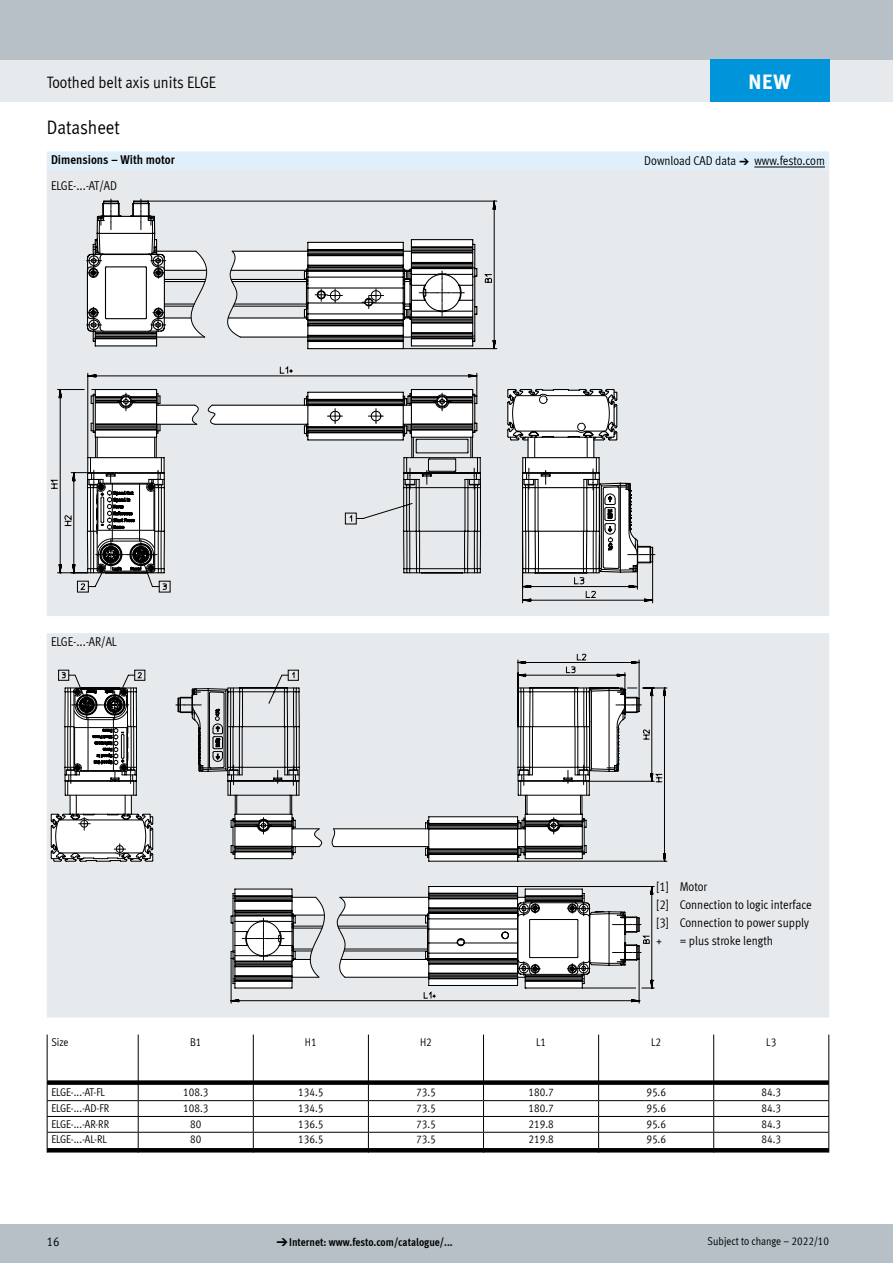
<style>
.page{position:relative;width:893px;height:1263px;background:#fff}
.page>*{position:absolute;margin:0;border:0;box-sizing:border-box;transform-origin:0 0}
.t1{font:700 21px "Meta Plus LF";color:#fff}
.FES_title_section{font:19.5px "Meta Cond LF";color:#000}
.FES_title_family{font:16.5px "Meta Cond LF";color:#000}
.FES_head_2_text_righ{font:12.75px "Meta Cond LF";color:#000}
.FES_regular{font:12.75px "Meta Cond LF";letter-spacing:-.005em;color:#000}
.FES_head_1_text{font:700 12.75px "Meta Cond LF";color:#000}
.FES_in_05{font:12.75px "Meta Cond LF";color:#000}
.FES_tab_regular_cent{font:11.25px "Meta Cond LF";color:#000}
.FES_tab_regular{font:11.25px "Meta Cond LF";color:#000}
.t2{font:700 11.25px "Meta Cond LF";color:#000}
.FES_tab_head_2_centr{font:11.25px "Meta Cond LF";color:#000}
.FES_tab_head_2{font:11.25px "Meta Cond LF";color:#000}
.s1{font-family:"Meto Pict 182"}
.s2{font-family:"Meto Pict 182";font-weight:400}
</style>
<div class="page">
<div style="left:0;top:1225px;width:893px;height:38px;background:#b6c0c6"></div>
<div style="left:0;top:60px;width:893px;height:42px;background:#e7eaec"></div>
<div style="left:0;top:0;width:893px;height:60px;background:#b6c0c6"></div>
<svg style="left:47px;top:151px;width:782px;height:19px;background:#dfeffb"></svg>
<div style="left:47px;top:170px;width:782px;height:446px;background:#e7eaec"></div>
<hr style="left:754px;top:167px;width:71px;height:1px;background:#000">
<svg style="left:87px;top:199px;width:120px;height:53px"></svg>
<svg style="left:90px;top:201px;width:563px;height:188px;background:#dbdee0"></svg>
<svg style="left:50px;top:252px;width:588px;height:346px"></svg>
<svg style="left:87px;top:389px;width:568px;height:185px"></svg>
<svg style="left:97px;top:483px;width:534px;height:88px"></svg>
<div style="left:47px;top:633px;width:782px;height:384px;background:#e7eaec"></div>
<svg style="left:55px;top:654px;width:608px;height:345px"></svg>
<svg style="left:73px;top:862px;width:465px;height:48px;background:#d9dbdd"></svg>
<svg style="left:50px;top:675px;width:591px;height:187px"></svg>
<svg style="left:48px;top:1080px;width:780px;height:72px"></svg>
<hr style="left:47px;top:1034px;width:1px;height:46px;background:#000">
<hr style="left:138px;top:1034px;width:1px;height:46px;background:#000">
<hr style="left:253px;top:1034px;width:1px;height:46px;background:#000">
<hr style="left:368px;top:1034px;width:1px;height:46px;background:#000">
<hr style="left:483px;top:1034px;width:1px;height:46px;background:#000">
<hr style="left:598px;top:1034px;width:1px;height:46px;background:#000">
<hr style="left:713px;top:1034px;width:1px;height:46px;background:#000">
<hr style="left:828px;top:1034px;width:1px;height:46px;background:#000">
<hr style="left:47px;top:1100px;width:91px;height:1px;background:#000">
<hr style="left:47px;top:1116px;width:91px;height:1px;background:#000">
<hr style="left:47px;top:1132px;width:91px;height:1px;background:#000">
<svg style="left:47px;top:1080px;width:1px;height:72px"></svg>
<hr style="left:138px;top:1100px;width:115px;height:1px;background:#000">
<hr style="left:138px;top:1116px;width:115px;height:1px;background:#000">
<hr style="left:138px;top:1132px;width:115px;height:1px;background:#000">
<svg style="left:138px;top:1080px;width:1px;height:72px"></svg>
<hr style="left:253px;top:1100px;width:115px;height:1px;background:#000">
<hr style="left:253px;top:1116px;width:115px;height:1px;background:#000">
<hr style="left:253px;top:1132px;width:115px;height:1px;background:#000">
<svg style="left:253px;top:1080px;width:1px;height:72px"></svg>
<hr style="left:368px;top:1100px;width:115px;height:1px;background:#000">
<hr style="left:368px;top:1116px;width:115px;height:1px;background:#000">
<hr style="left:368px;top:1132px;width:115px;height:1px;background:#000">
<svg style="left:368px;top:1080px;width:1px;height:72px"></svg>
<hr style="left:483px;top:1100px;width:116px;height:1px;background:#000">
<hr style="left:483px;top:1116px;width:116px;height:1px;background:#000">
<hr style="left:483px;top:1132px;width:116px;height:1px;background:#000">
<svg style="left:483px;top:1080px;width:1px;height:72px"></svg>
<hr style="left:599px;top:1100px;width:115px;height:1px;background:#000">
<hr style="left:599px;top:1116px;width:115px;height:1px;background:#000">
<hr style="left:599px;top:1132px;width:115px;height:1px;background:#000">
<svg style="left:598px;top:1080px;width:1px;height:72px"></svg>
<hr style="left:714px;top:1100px;width:115px;height:1px;background:#000">
<hr style="left:714px;top:1116px;width:115px;height:1px;background:#000">
<hr style="left:714px;top:1132px;width:115px;height:1px;background:#000">
<svg style="left:713px;top:1080px;width:1px;height:72px"></svg>
<svg style="left:828px;top:1080px;width:1px;height:72px"></svg>
<div style="left:710px;top:60px;width:119px;height:42px;background:#0095db"></div>
<p class="t1" style="left:748px;top:68px;width:44px">NEW</p>
<p class="FES_title_family" style="left:47px;top:72px;width:171px">Toothed belt axis units ELGE</p>
<p class="FES_title_section" style="left:47px;top:116px;width:75px">Datasheet</p>
<p class="FES_head_1_text" style="left:51px;top:151px;width:125px">Dimensions – With motor</p>
<p class="FES_head_2_text_righ" style="left:644px;top:153px;width:182px">Download CAD data <span class="s1">a</span> www.festo.com</p>
<p class="FES_regular" style="left:51px;top:178px;width:67px">ELGE-...-AT/AD</p>
<p class="FES_regular" style="left:51px;top:633px;width:67px">ELGE-...-AR/AL</p>
<p class="FES_head_2_text_righ" style="left:656px;top:878px;width:53px">[1] Motor</p>
<p class="FES_head_2_text_righ" style="left:656px;top:896px;width:157px">[2] Connection to logic interface</p>
<p class="FES_head_2_text_righ" style="left:656px;top:914px;width:154px">[3] Connection to power supply</p>
<p class="FES_in_05" style="left:656px;top:932px;width:8px">+</p>
<p class="FES_in_05" style="left:680px;top:932px;width:95px">= plus stroke length</p>
<p class="FES_tab_head_2" style="left:51px;top:1035px;width:19px">Size</p>
<p class="FES_tab_head_2_centr" style="left:190px;top:1035px;width:13px">B1</p>
<p class="FES_tab_head_2_centr" style="left:305px;top:1035px;width:13px">H1</p>
<p class="FES_tab_head_2_centr" style="left:420px;top:1035px;width:13px">H2</p>
<p class="FES_tab_head_2_centr" style="left:536px;top:1035px;width:12px">L1</p>
<p class="FES_tab_head_2_centr" style="left:651px;top:1035px;width:12px">L2</p>
<p class="FES_tab_head_2_centr" style="left:766px;top:1035px;width:12px">L3</p>
<p class="FES_tab_regular" style="left:51px;top:1085px;width:55px">ELGE-...-AT-FL</p>
<p class="FES_tab_regular_cent" style="left:183px;top:1085px;width:27px">108.3</p>
<p class="FES_tab_regular_cent" style="left:298px;top:1085px;width:27px">134.5</p>
<p class="FES_tab_regular_cent" style="left:416px;top:1085px;width:21px">73.5</p>
<p class="FES_tab_regular_cent" style="left:528px;top:1085px;width:27px">180.7</p>
<p class="FES_tab_regular_cent" style="left:646px;top:1085px;width:21px">95.6</p>
<p class="FES_tab_regular_cent" style="left:761px;top:1085px;width:21px">84.3</p>
<p class="FES_tab_regular" style="left:51px;top:1101px;width:59px">ELGE-...-AD-FR</p>
<p class="FES_tab_regular_cent" style="left:183px;top:1101px;width:27px">108.3</p>
<p class="FES_tab_regular_cent" style="left:298px;top:1101px;width:27px">134.5</p>
<p class="FES_tab_regular_cent" style="left:416px;top:1101px;width:21px">73.5</p>
<p class="FES_tab_regular_cent" style="left:528px;top:1101px;width:27px">180.7</p>
<p class="FES_tab_regular_cent" style="left:646px;top:1101px;width:21px">95.6</p>
<p class="FES_tab_regular_cent" style="left:761px;top:1101px;width:21px">84.3</p>
<p class="FES_tab_regular" style="left:51px;top:1117px;width:59px">ELGE-...-AR-RR</p>
<p class="FES_tab_regular_cent" style="left:190px;top:1117px;width:13px">80</p>
<p class="FES_tab_regular_cent" style="left:298px;top:1117px;width:27px">136.5</p>
<p class="FES_tab_regular_cent" style="left:416px;top:1117px;width:21px">73.5</p>
<p class="FES_tab_regular_cent" style="left:528px;top:1117px;width:27px">219.8</p>
<p class="FES_tab_regular_cent" style="left:646px;top:1117px;width:21px">95.6</p>
<p class="FES_tab_regular_cent" style="left:761px;top:1117px;width:21px">84.3</p>
<p class="FES_tab_regular" style="left:51px;top:1132px;width:57px">ELGE-...-AL-RL</p>
<p class="FES_tab_regular_cent" style="left:190px;top:1132px;width:13px">80</p>
<p class="FES_tab_regular_cent" style="left:298px;top:1132px;width:27px">136.5</p>
<p class="FES_tab_regular_cent" style="left:416px;top:1132px;width:21px">73.5</p>
<p class="FES_tab_regular_cent" style="left:528px;top:1132px;width:27px">219.8</p>
<p class="FES_tab_regular_cent" style="left:646px;top:1132px;width:21px">95.6</p>
<p class="FES_tab_regular_cent" style="left:761px;top:1132px;width:21px">84.3</p>
<p class="FES_head_2_text_righ" style="left:47px;top:1234px;width:14px">16</p>
<p class="t2" style="left:276px;top:1235px;width:178px"><span class="s2">d</span>Internet: www.festo.com/catalogue/...</p>
<p class="FES_tab_regular" style="left:708px;top:1234px;width:123px">Subject to change – 2022/10</p>
</div>
